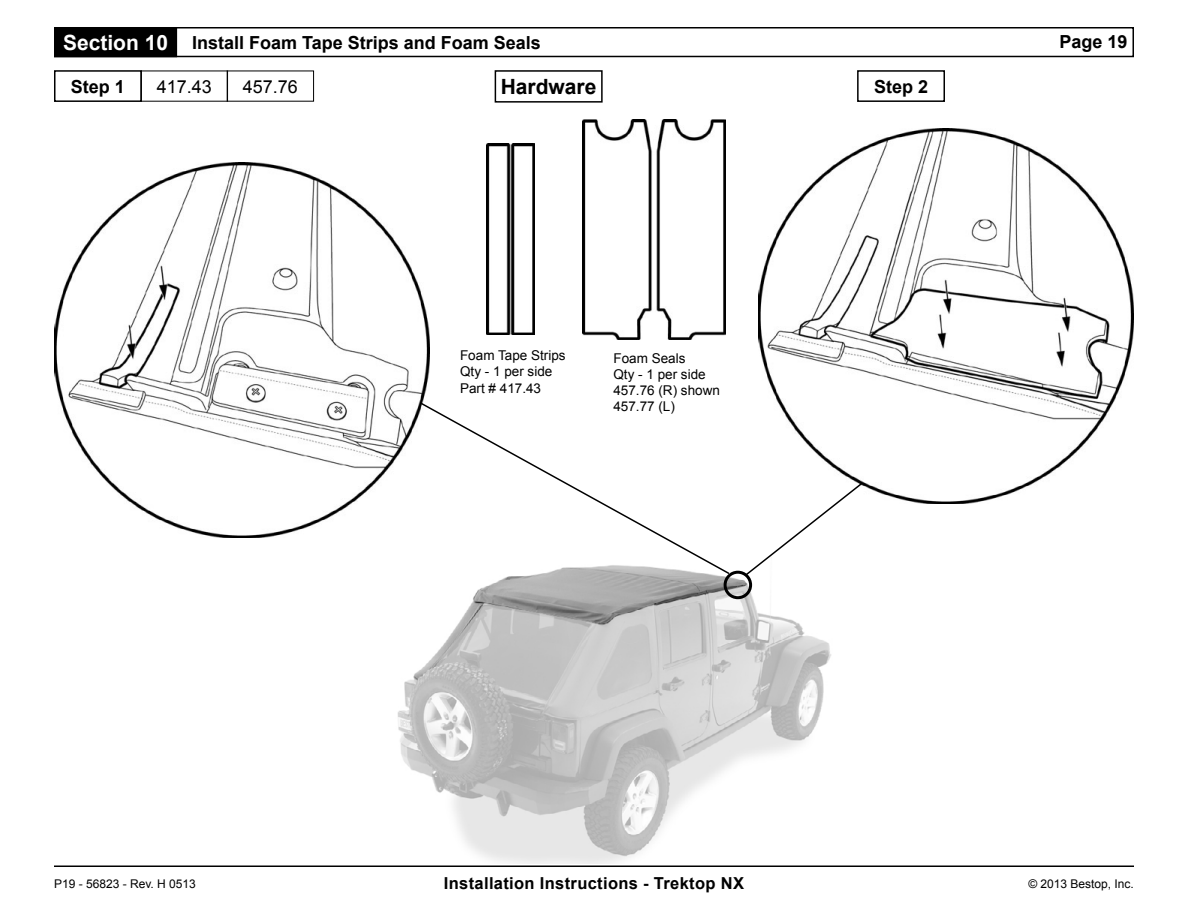
<style>
.page{position:relative;width:1188px;height:918px;background:#fff}
.page>*{position:absolute;margin:0;border:0;box-sizing:border-box;transform-origin:0 0}
.t1{font:700 21px "Arial";color:#fff}
.t2{font:700 21px "Arial";color:#000}
.t3{font:700 18px "Arial";color:#000}
.t4{font:18px "Arial";color:#000}
.t5{font:700 16.5px "Arial";letter-spacing:.02em;color:#000}
.t6{font:13.5px "Arial";color:#000}
.t7{font:12px "Arial";color:#000}
</style>
<div class="page">
<hr style="left:54px;top:866px;width:1080px;height:1px;background:#000">
<div style="left:54px;top:27px;width:1080px;height:30px;border:2px solid #000"></div>
<div style="left:55px;top:28px;width:121px;height:28px;background:#000"></div>
<div style="left:54px;top:27px;width:123px;height:30px;border:2px solid #000"></div>
<img style="left:397px;top:570px;width:434px;height:294px">
<div style="left:724px;top:571px;width:28px;height:28px;border:3px solid #000;border-radius:50%"></div>
<div style="left:54px;top:70px;width:88px;height:32px;border:2px solid #000"></div>
<div style="left:857px;top:70px;width:88px;height:32px;border:2px solid #000"></div>
<div style="left:495px;top:70px;width:108px;height:33px;border:2px solid #000"></div>
<img style="left:486px;top:143px;width:49px;height:192px">
<img style="left:582px;top:120px;width:143px;height:219px">
<img style="left:54px;top:162px;width:375px;height:375px">
<img style="left:759px;top:129px;width:375px;height:375px">
<svg style="left:418px;top:401px;width:313px;height:175px"></svg>
<svg style="left:744px;top:481px;width:120px;height:96px"></svg>
<p class="t1" style="left:63px;top:28px;width:107px">Section 10</p>
<p class="t3" style="left:192px;top:30px;width:350px">Install Foam Tape Strips and Foam Seals</p>
<h2 class="t3" style="left:1059px;top:29px;width:70px">Page 19</h2>
<p class="t3" style="left:71px;top:74px;width:56px">Step 1</p>
<p class="t4" style="left:157px;top:75px;width:57px">417.43</p>
<p class="t4" style="left:243px;top:75px;width:57px">457.76</p>
<p class="t2" style="left:501px;top:73px;width:97px">Hardware</p>
<p class="t3" style="left:874px;top:74px;width:56px">Step 2</p>
<p class="t6" style="left:460px;top:347px;width:107px">Foam Tape Strips</p>
<p class="t6" style="left:460px;top:363px;width:94px">Qty - 1 per side</p>
<p class="t6" style="left:460px;top:379px;width:83px">Part # 417.43</p>
<p class="t6" style="left:613px;top:349px;width:74px">Foam Seals</p>
<p class="t6" style="left:613px;top:365px;width:94px">Qty - 1 per side</p>
<p class="t6" style="left:613px;top:382px;width:108px">457.76 (R) shown</p>
<p class="t6" style="left:613px;top:398px;width:63px">457.77 (L)</p>
<p class="t7" style="left:54px;top:876px;width:143px">P19 - 56823 - Rev. H 0513</p>
<p class="t5" style="left:444px;top:872px;width:302px">Installation Instructions - Trektop NX</p>
<p class="t7" style="left:1028px;top:876px;width:107px">© 2013 Bestop, Inc.</p>
</div>
